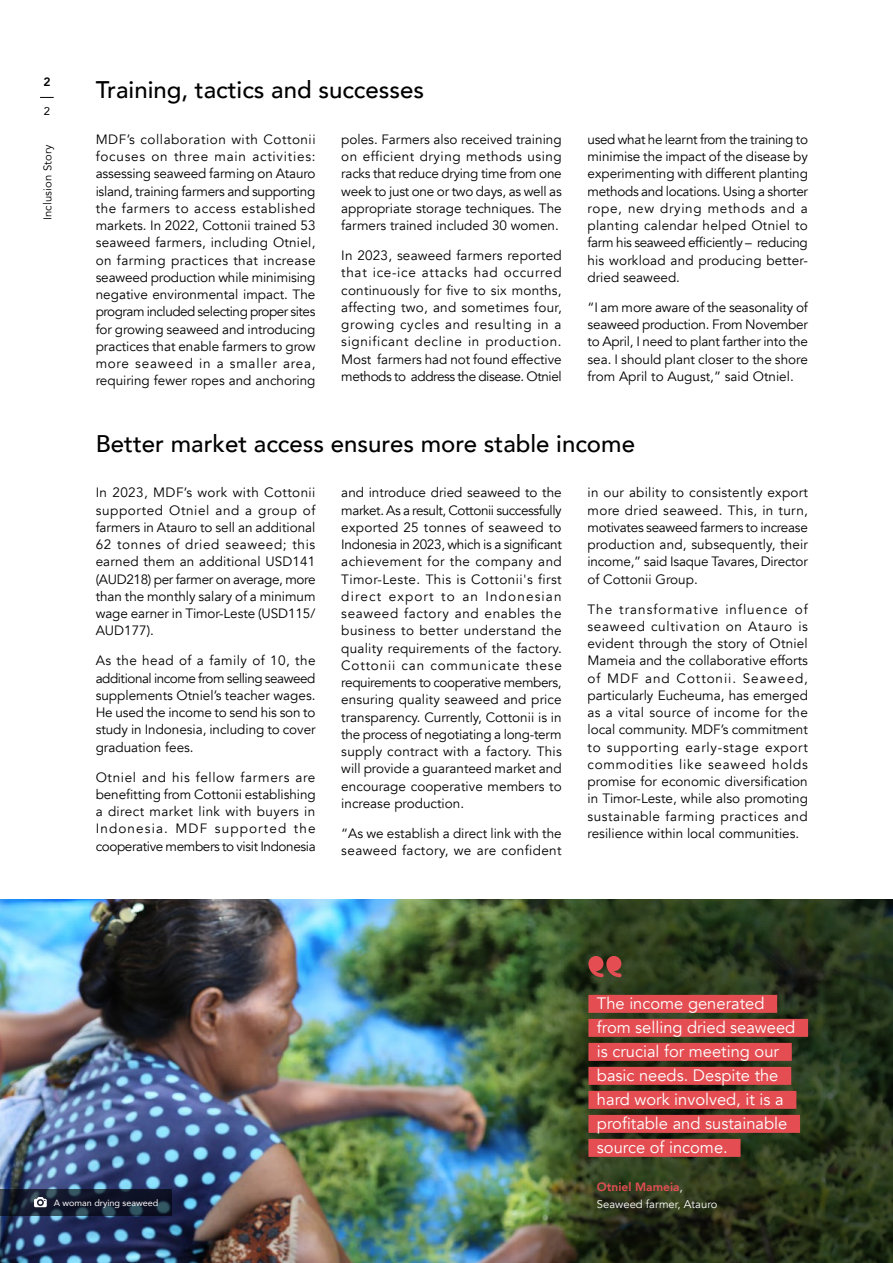
<style>
.page{position:relative;width:893px;height:1263px;background:#fff}
.page>*{position:absolute;margin:0;border:0;box-sizing:border-box;transform-origin:0 0}
.t1{font:500 24px "Avenir";color:#000}
.t2{font:16.5px/24px "Avenir";color:#fff}
.t3{font:13.5px/17.2px "Avenir";color:#000;text-align:justify}
.t4{font:800 12px "Avenir";color:#e44e53}
.t5{font:800 12px "Avenir";color:#000}
.t6{font:11.25px "Avenir";color:#fff}
.t7{font:11.25px "Avenir";letter-spacing:.02em;color:#000}
.t8{font:11.25px "Avenir";color:#000}
.t9{font:9px "Avenir";color:#fff}
.s1{font-weight:400;color:#fff}
</style>
<div class="page">
<svg style="left:40px;top:97px;width:14px;height:1px"></svg>
<img style="left:0;top:899px;width:514px;height:364px">
<svg style="left:514px;top:899px;width:379px;height:364px;background:#2f3d1f"></svg>
<div style="left:588px;top:995px;width:189px;height:18px;background:#e44e53"></div>
<div style="left:588px;top:1019px;width:220px;height:18px;background:#e44e53"></div>
<div style="left:588px;top:1043px;width:204px;height:18px;background:#e44e53"></div>
<div style="left:588px;top:1067px;width:203px;height:18px;background:#e44e53"></div>
<div style="left:588px;top:1091px;width:208px;height:18px;background:#e44e53"></div>
<div style="left:588px;top:1115px;width:212px;height:18px;background:#e44e53"></div>
<div style="left:588px;top:1139px;width:152px;height:18px;background:#e44e53"></div>
<svg style="left:588px;top:956px;width:34px;height:21px"></svg>
<svg style="left:0;top:1189px;width:172px;height:26px;background:#172033"></svg>
<svg style="left:34px;top:1197px;width:13px;height:10px"></svg>
<p class="t5" style="left:43px;top:75px;width:9px">2</p>
<p class="t8" style="left:44px;top:107px;width:8px">2</p>
<p class="t7" style="left:43px;top:220px;width:77px;rotate:-90deg">Inclusion Story</p>
<p class="t3" style="left:96px;top:132px;width:221px">MDF’s collaboration with Cottonii focuses on three main activities: assessing seaweed farming on Atauro island, training farmers and supporting the farmers to access established markets. In 2022, Cottonii trained 53 seaweed farmers, including Otniel, on farming practices that increase seaweed production while minimising negative environmental impact. The program included selecting proper sites for growing seaweed and introducing practices that enable farmers to grow more seaweed in a smaller area, requiring fewer ropes and anchoring</p>
<h1 class="t1" style="left:96px;top:80px;width:330px">Training, tactics and successes</h1>
<p class="t3" style="left:341px;top:132px;width:222px">poles. Farmers also received training on efficient drying methods using racks that reduce drying time from one week to just one or two days, as well as appropriate storage techniques. The farmers trained included 30 women.</p>
<p class="t3" style="left:341px;top:248px;width:222px">In 2023, seaweed farmers reported that ice-ice attacks had occurred continuously for five to six months, affecting two, and sometimes four, growing cycles and resulting in a significant decline in production.<br>Most farmers had not found effective methods to address the disease. Otniel</p>
<p class="t3" style="left:587px;top:132px;width:222px">used what he learnt from the training to minimise the impact of the disease by experimenting with different planting methods and locations. Using a shorter rope, new drying methods and a planting calendar helped Otniel to farm his seaweed efficiently – reducing his workload and producing better&shy;dried seaweed.</p>
<p class="t3" style="left:587px;top:300px;width:222px">“I am more aware of the seasonality of seaweed production. From November to April, I need to plant farther into the sea. I should plant closer to the shore from April to August,” said Otniel.</p>
<h1 class="t1" style="left:96px;top:433px;width:541px">Better market access ensures more stable income</h1>
<p class="t3" style="left:341px;top:485px;width:222px">and introduce dried seaweed to the market. As a result, Cottonii successfully exported 25 tonnes of seaweed to Indonesia in 2023, which is a significant achievement for the company and Timor-Leste. This is Cottonii's first direct export to an Indonesian seaweed factory and enables the business to better understand the quality requirements of the factory.<br>Cottonii can communicate these requirements to cooperative members, ensuring quality seaweed and price transparency. Currently, Cottonii is in the process of negotiating a long-term supply contract with a factory. This will provide a guaranteed market and encourage cooperative members to increase production.</p>
<p class="t3" style="left:341px;top:826px;width:222px">“As we establish a direct link with the seaweed factory, we are confident</p>
<p class="t3" style="left:587px;top:485px;width:222px">in our ability to consistently export more dried seaweed. This, in turn, motivates seaweed farmers to increase production and, subsequently, their income,” said Isaque Tavares, Director of Cottonii Group.</p>
<p class="t3" style="left:587px;top:602px;width:222px">The transformative influence of seaweed cultivation on Atauro is evident through the story of Otniel Mameia and the collaborative efforts of MDF and Cottonii. Seaweed, particularly Eucheuma, has emerged as a vital source of income for the local community. MDF’s commitment to supporting early-stage export commodities like seaweed holds promise for economic diversification in Timor-Leste, while also promoting sustainable farming practices and resilience within local communities.</p>
<p class="t3" style="left:96px;top:485px;width:221px">In 2023, MDF’s work with Cottonii supported Otniel and a group of farmers in Atauro to sell an additional 62 tonnes of dried seaweed; this earned them an additional USD141 (AUD218) per farmer on average, more than the monthly salary of a minimum wage earner in Timor-Leste (USD115/ AUD177).</p>
<p class="t3" style="left:96px;top:653px;width:222px">As the head of a family of 10, the additional income from selling seaweed supplements Otniel’s teacher wages.<br>He used the income to send his son to study in Indonesia, including to cover graduation fees.</p>
<p class="t3" style="left:96px;top:770px;width:222px">Otniel and his fellow farmers are benefitting from Cottonii establishing a direct market link with buyers in Indonesia. MDF supported the cooperative members to visit Indonesia</p>
<p class="t9" style="left:54px;top:1199px;width:106px">A woman drying seaweed</p>
<p class="t2" style="left:597px;top:993px;width:200px">The income generated from selling dried seaweed is crucial for meeting our basic needs. Despite the hard work involved, it is a profitable and sustainable source of income.</p>
<p class="t4" style="left:597px;top:1180px;width:88px">Otniel Mameia<span class="s1">,</span></p>
<p class="t6" style="left:597px;top:1199px;width:122px">Seaweed farmer, Atauro</p>
</div>
